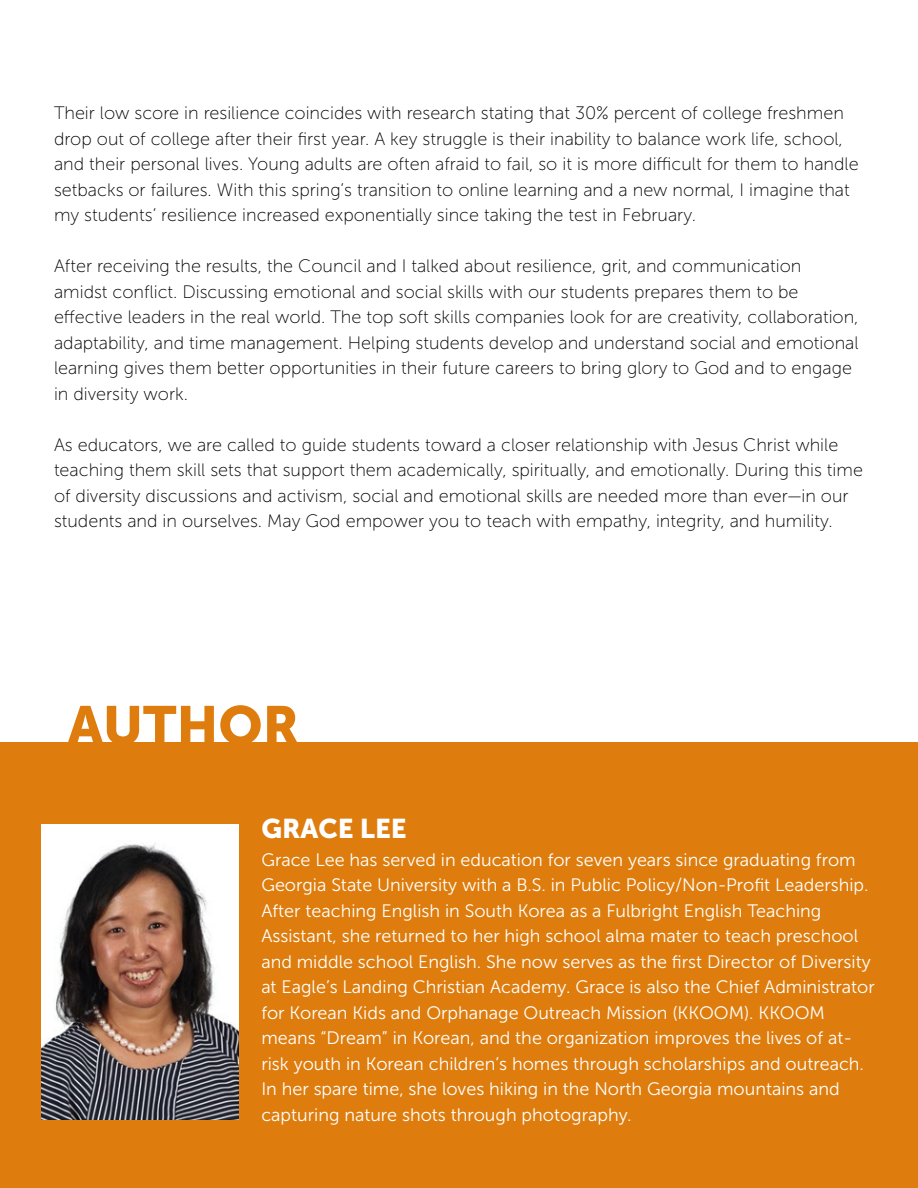
<style>
.page{position:relative;width:918px;height:1188px;background:#fff}
.page>*{position:absolute;margin:0;border:0;box-sizing:border-box;transform-origin:0 0}
.t1{font:54px "Museo Sans 900";color:#de7d0d}
.t2{font:27px "Museo Sans 900";color:#fff}
.t3{font:18px/25.5px "Museo Sans 100";color:#000}
.t4{font:18px/25.5px "Museo Sans 300";color:#fff}
</style>
<div class="page">
<div style="left:0;top:742px;width:918px;height:446px;background:#de7d0d"></div>
<img style="left:41px;top:824px;width:198px;height:295px">
<p class="t3" style="left:54px;top:101px;width:806px">Their low score in resilience coincides with research stating that 30% percent of college freshmen drop out of college after their first year. A key struggle is their inability to balance work life, school, and their personal lives. Young adults are often afraid to fail, so it is more difficult for them to handle setbacks or failures. With this spring’s transition to online learning and a new normal, I imagine that my students’ resilience increased exponentially since taking the test in February.</p>
<p class="t3" style="left:54px;top:254px;width:806px">After receiving the results, the Council and I talked about resilience, grit, and communication amidst conflict. Discussing emotional and social skills with our students prepares them to be effective leaders in the real world. The top soft skills companies look for are creativity, collaboration, adaptability, and time management. Helping students develop and understand social and emotional learning gives them better opportunities in their future careers to bring glory to God and to engage in diversity work.</p>
<p class="t3" style="left:54px;top:432px;width:811px">As educators, we are called to guide students toward a closer relationship with Jesus Christ while teaching them skill sets that support them academically, spiritually, and emotionally. During this time of diversity discussions and activism, social and emotional skills are needed more than ever—in our students and in ourselves. May God empower you to teach with empathy, integrity, and humility.</p>
<h1 class="t1" style="left:68px;top:695px;width:234px">AUTHOR</h1>
<h2 class="t2" style="left:261px;top:813px;width:147px">GRACE LEE</h2>
<p class="t4" style="left:261px;top:847px;width:615px">Grace Lee has served in education for seven years since graduating from Georgia State University with a B.S. in Public Policy/Non-Profit Leadership.<br>After teaching English in South Korea as a Fulbright English Teaching Assistant, she returned to her high school alma mater to teach preschool and middle school English. She now serves as the first Director of Diversity at Eagle’s Landing Christian Academy. Grace is also the Chief Administrator for Korean Kids and Orphanage Outreach Mission (KKOOM). KKOOM means “Dream” in Korean, and the organization improves the lives of at&shy;risk youth in Korean children’s homes through scholarships and outreach.<br>In her spare time, she loves hiking in the North Georgia mountains and capturing nature shots through photography.</p>
</div>
